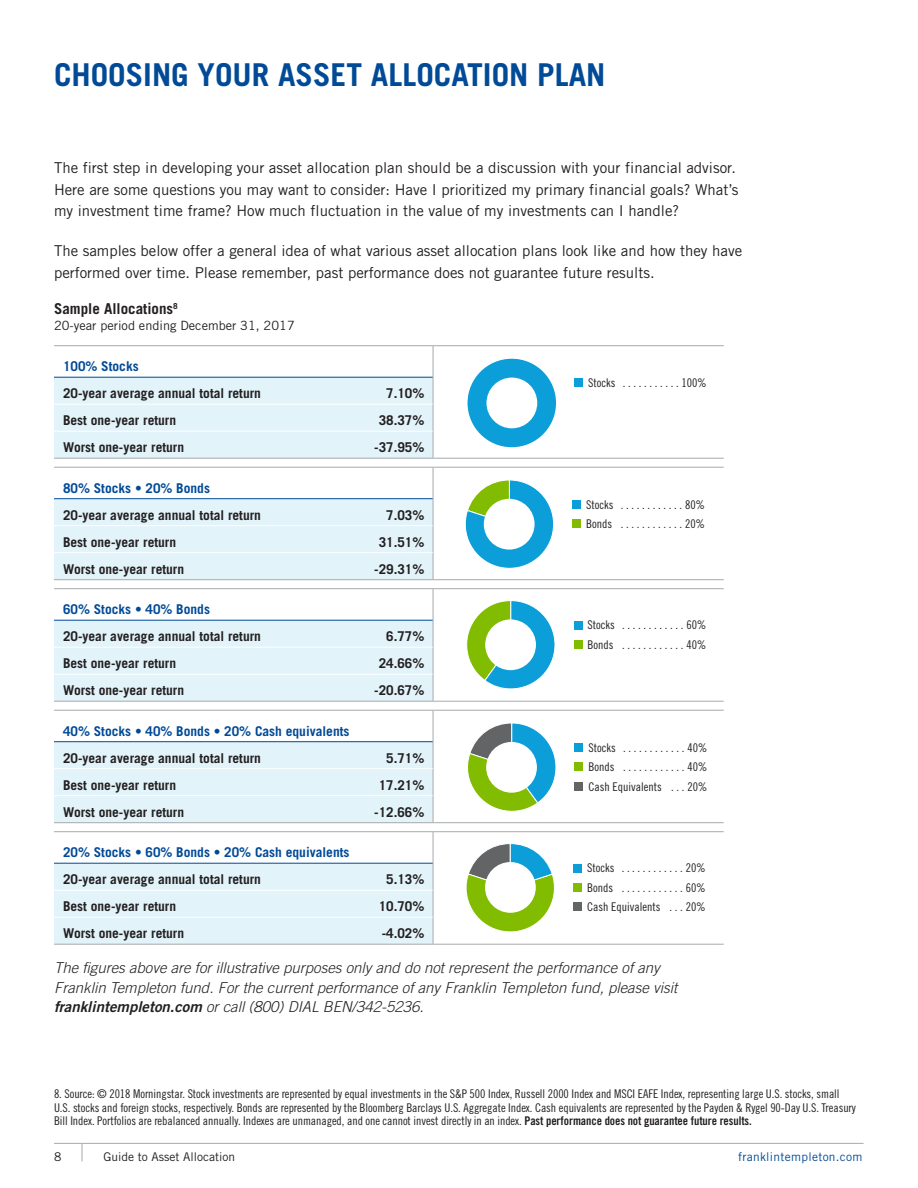
<style>
.page{position:relative;width:918px;height:1188px;background:#fff}
.page>*{position:absolute;margin:0;border:0;box-sizing:border-box;transform-origin:0 0}
.t1{font:700 31.5px "Trade Gothic LT Std";color:#004a97}
.t2{font:15px/21.8px "Trade Gothic LT Std";color:#231f20}
.t3{font:italic 300 15px/19.5px "Trade Gothic LT Std";color:#231f20}
.t4{font:700 15px "Trade Gothic LT Std";color:#231f20}
.t5{font:700 13.5px "Trade Gothic LT Std";color:#231f20}
.t6{font:700 13.5px "Trade Gothic LT Std";color:#004a97}
.t7{font:12.75px "Trade Gothic LT Std";color:#231f20}
.t8{font:12px/19.5px "Trade Gothic LT Std Cn 18";letter-spacing:-.005em;color:#231f20}
.t9{font:12px "Trade Gothic LT Std";color:#231f20}
.t10{font:12px "Trade Gothic LT Std";letter-spacing:.025em;color:#004a97}
.s1{font-family:"Trade Gothic LT Std Bd 2 Obl";font-weight:400;font-style:normal}
.s2{font-family:"Trade Gothic LT Std Bd Cn 20"}
</style>
<div class="page">
<hr style="left:54px;top:1143px;width:810px;height:1px;background:#a7a9ac">
<svg style="left:82px;top:1144px;width:1px;height:17px"></svg>
<svg style="left:54px;top:378px;width:379px;height:566px;fill:#e2f3fa"></svg>
<hr style="left:54px;top:345px;width:379px;height:1px;background:#a7a9ac">
<hr style="left:433px;top:345px;width:291px;height:1px;background:#a7a9ac">
<hr style="left:54px;top:458px;width:379px;height:1px;background:#a7a9ac">
<hr style="left:433px;top:458px;width:291px;height:1px;background:#a7a9ac">
<hr style="left:433px;top:346px;width:1px;height:31px;background:#a7a9ac">
<svg style="left:433px;top:377px;width:1px;height:81px"></svg>
<hr style="left:54px;top:467px;width:379px;height:1px;background:#a7a9ac">
<hr style="left:433px;top:467px;width:291px;height:1px;background:#a7a9ac">
<hr style="left:54px;top:579px;width:379px;height:1px;background:#a7a9ac">
<hr style="left:433px;top:579px;width:291px;height:1px;background:#a7a9ac">
<hr style="left:433px;top:468px;width:1px;height:31px;background:#a7a9ac">
<svg style="left:433px;top:499px;width:1px;height:80px"></svg>
<hr style="left:54px;top:588px;width:379px;height:1px;background:#a7a9ac">
<hr style="left:433px;top:588px;width:291px;height:1px;background:#a7a9ac">
<hr style="left:54px;top:701px;width:379px;height:1px;background:#a7a9ac">
<hr style="left:433px;top:701px;width:291px;height:1px;background:#a7a9ac">
<hr style="left:54px;top:710px;width:379px;height:1px;background:#a7a9ac">
<hr style="left:433px;top:710px;width:291px;height:1px;background:#a7a9ac">
<hr style="left:433px;top:589px;width:1px;height:31px;background:#a7a9ac">
<svg style="left:433px;top:620px;width:1px;height:81px"></svg>
<hr style="left:433px;top:711px;width:1px;height:31px;background:#a7a9ac">
<svg style="left:433px;top:742px;width:1px;height:80px"></svg>
<hr style="left:433px;top:832px;width:1px;height:31px;background:#a7a9ac">
<svg style="left:433px;top:863px;width:1px;height:81px"></svg>
<hr style="left:54px;top:822px;width:379px;height:1px;background:#a7a9ac">
<hr style="left:433px;top:822px;width:291px;height:1px;background:#a7a9ac">
<hr style="left:54px;top:944px;width:379px;height:1px;background:#a7a9ac">
<hr style="left:433px;top:944px;width:291px;height:1px;background:#a7a9ac">
<hr style="left:54px;top:831px;width:379px;height:1px;background:#a7a9ac">
<hr style="left:433px;top:831px;width:291px;height:1px;background:#a7a9ac">
<hr style="left:54px;top:377px;width:379px;height:1px;background:#004a97">
<hr style="left:54px;top:498px;width:379px;height:1px;background:#004a97">
<hr style="left:54px;top:620px;width:379px;height:1px;background:#004a97">
<hr style="left:54px;top:741px;width:379px;height:1px;background:#004a97">
<hr style="left:54px;top:863px;width:379px;height:1px;background:#004a97">
<hr style="left:54px;top:404px;width:379px;height:1px;background:#fff">
<hr style="left:54px;top:431px;width:379px;height:1px;background:#fff">
<hr style="left:54px;top:525px;width:379px;height:1px;background:#fff">
<hr style="left:54px;top:552px;width:379px;height:1px;background:#fff">
<hr style="left:54px;top:647px;width:379px;height:1px;background:#fff">
<hr style="left:54px;top:674px;width:379px;height:1px;background:#fff">
<hr style="left:54px;top:768px;width:379px;height:1px;background:#fff">
<hr style="left:54px;top:795px;width:379px;height:1px;background:#fff">
<hr style="left:54px;top:890px;width:379px;height:1px;background:#fff">
<hr style="left:54px;top:917px;width:379px;height:1px;background:#fff">
<div style="left:575px;top:743px;width:8px;height:9px;background:#0c9ed9"></div>
<div style="left:575px;top:763px;width:8px;height:8px;background:#82bc00"></div>
<div style="left:575px;top:782px;width:8px;height:9px;background:#636466"></div>
<svg style="left:467px;top:723px;width:89px;height:89px"></svg>
<div style="left:486px;top:742px;width:51px;height:51px;background:#fff;border-radius:50%"></div>
<div style="left:574px;top:621px;width:8px;height:9px;background:#0c9ed9"></div>
<div style="left:574px;top:640px;width:8px;height:9px;background:#82bc00"></div>
<svg style="left:466px;top:600px;width:89px;height:89px"></svg>
<div style="left:485px;top:619px;width:51px;height:51px;background:#fff;border-radius:50%"></div>
<div style="left:572px;top:500px;width:9px;height:9px;background:#0c9ed9"></div>
<div style="left:572px;top:520px;width:9px;height:8px;background:#82bc00"></div>
<svg style="left:465px;top:480px;width:89px;height:89px"></svg>
<div style="left:484px;top:499px;width:51px;height:51px;background:#fff;border-radius:50%"></div>
<div style="left:574px;top:379px;width:9px;height:8px;background:#0c9ed9"></div>
<div style="left:467px;top:358px;width:90px;height:90px;background:#0c9ed9;border-radius:50%"></div>
<div style="left:466px;top:357px;width:92px;height:92px;border:2px solid #fff;border-radius:50%"></div>
<div style="left:486px;top:378px;width:51px;height:50px;background:#fff;border-radius:50%"></div>
<div style="left:573px;top:864px;width:9px;height:9px;background:#0c9ed9"></div>
<div style="left:573px;top:883px;width:9px;height:9px;background:#82bc00"></div>
<div style="left:573px;top:903px;width:9px;height:8px;background:#636466"></div>
<svg style="left:466px;top:843px;width:89px;height:89px"></svg>
<div style="left:485px;top:862px;width:51px;height:51px;background:#fff;border-radius:50%"></div>
<h1 class="t1" style="left:54px;top:55px;width:553px">CHOOSING YOUR ASSET ALLOCATION PLAN</h1>
<p class="t2" style="left:54px;top:156px;width:686px">The first step in developing your asset allocation plan should be a discussion with your financial advisor.<br>Here are some questions you may want to consider: Have I prioritized my primary financial goals? What’s my investment time frame? How much fluctuation in the value of my investments can I handle?</p>
<p class="t2" style="left:54px;top:240px;width:690px">The samples below offer a general idea of what various asset allocation plans look like and how they have performed over time. Please remember, past performance does not guarantee future results.</p>
<p class="t4" style="left:54px;top:299px;width:125px">Sample Allocations<sup>8</sup></p>
<p class="t7" style="left:54px;top:318px;width:242px">20-year period ending December 31, 2017</p>
<p class="t6" style="left:63px;top:358px;width:77px">100% Stocks</p>
<p class="t5" style="left:63px;top:385px;width:200px">20-year average annual total return</p>
<p class="t5" style="left:386px;top:385px;width:40px">7.10%</p>
<p class="t5" style="left:63px;top:412px;width:115px">Best one-year return</p>
<p class="t5" style="left:379px;top:412px;width:47px">38.37%</p>
<p class="t5" style="left:63px;top:439px;width:123px">Worst one-year return</p>
<p class="t5" style="left:374px;top:439px;width:52px">-37.95%</p>
<p class="t6" style="left:63px;top:480px;width:149px">80% Stocks • 20% Bonds</p>
<p class="t5" style="left:63px;top:507px;width:200px">20-year average annual total return</p>
<p class="t5" style="left:386px;top:507px;width:40px">7.03%</p>
<p class="t5" style="left:63px;top:534px;width:115px">Best one-year return</p>
<p class="t5" style="left:379px;top:534px;width:47px">31.51%</p>
<p class="t5" style="left:63px;top:561px;width:123px">Worst one-year return</p>
<p class="t5" style="left:374px;top:561px;width:52px">-29.31%</p>
<p class="t6" style="left:63px;top:601px;width:149px">60% Stocks • 40% Bonds</p>
<p class="t5" style="left:63px;top:628px;width:200px">20-year average annual total return</p>
<p class="t5" style="left:386px;top:628px;width:40px">6.77%</p>
<p class="t5" style="left:63px;top:655px;width:115px">Best one-year return</p>
<p class="t5" style="left:379px;top:655px;width:47px">24.66%</p>
<p class="t5" style="left:63px;top:682px;width:123px">Worst one-year return</p>
<p class="t5" style="left:374px;top:682px;width:52px">-20.67%</p>
<p class="t6" style="left:63px;top:723px;width:288px">40% Stocks • 40% Bonds • 20% Cash equivalents</p>
<p class="t5" style="left:63px;top:750px;width:200px">20-year average annual total return</p>
<p class="t5" style="left:386px;top:750px;width:40px">5.71%</p>
<p class="t5" style="left:63px;top:777px;width:115px">Best one-year return</p>
<p class="t5" style="left:379px;top:777px;width:47px">17.21%</p>
<p class="t5" style="left:63px;top:804px;width:123px">Worst one-year return</p>
<p class="t5" style="left:374px;top:804px;width:52px">-12.66%</p>
<p class="t6" style="left:63px;top:844px;width:288px">20% Stocks • 60% Bonds • 20% Cash equivalents</p>
<p class="t5" style="left:63px;top:871px;width:200px">20-year average annual total return</p>
<p class="t5" style="left:386px;top:871px;width:40px">5.13%</p>
<p class="t5" style="left:63px;top:898px;width:115px">Best one-year return</p>
<p class="t5" style="left:379px;top:898px;width:47px">10.70%</p>
<p class="t5" style="left:63px;top:925px;width:123px">Worst one-year return</p>
<p class="t5" style="left:382px;top:925px;width:44px">-4.02%</p>
<p class="t8" style="left:588px;top:373px;width:120px">Stocks . . . . . . . . . . . 100%</p>
<p class="t8" style="left:586px;top:495px;width:120px">Stocks . . . . . . . . . . . . 80%<br>Bonds . . . . . . . . . . . . 20%</p>
<p class="t8" style="left:588px;top:615px;width:120px">Stocks . . . . . . . . . . . . 60%<br>Bonds . . . . . . . . . . . . 40%</p>
<p class="t8" style="left:589px;top:738px;width:120px;text-align:justify">Stocks . . . . . . . . . . . . 40% Bonds . . . . . . . . . . . . 40% Cash Equivalents . . . 20%</p>
<p class="t8" style="left:587px;top:858px;width:120px;text-align:justify">Stocks . . . . . . . . . . . . 20% Bonds . . . . . . . . . . . . 60% Cash Equivalents . . . 20%</p>
<p class="t3" style="left:54px;top:959px;width:625px">The figures above are for illustrative purposes only and do not represent the performance of any<br>Franklin Templeton fund. For the current performance of any Franklin Templeton fund, please visit <span class="s1">franklintempleton.com</span> or call (800) DIAL BEN/342-5236.</p>
<p class="t8" style="left:54px;top:1087px;width:803px;line-height:13.5px">8. Source: © 2018 Morningstar. Stock investments are represented by equal investments in the S&amp;P 500 Index, Russell 2000 Index and MSCI EAFE Index, representing large U.S. stocks, small<br>U.S. stocks and foreign stocks, respectively. Bonds are represented by the Bloomberg Barclays U.S. Aggregate Index. Cash equivalents are represented by the Payden &amp; Rygel 90-Day U.S. Treasury<br>Bill Index. Portfolios are rebalanced annually. Indexes are unmanaged, and one cannot invest directly in an index. <span class="s2">Past performance does not guarantee future results.</span></p>
<p class="t9" style="left:54px;top:1149px;width:9px">8</p>
<p class="t9" style="left:104px;top:1149px;width:133px">Guide to Asset Allocation</p>
<p class="t10" style="left:738px;top:1149px;width:126px">franklintempleton.com</p>
</div>
